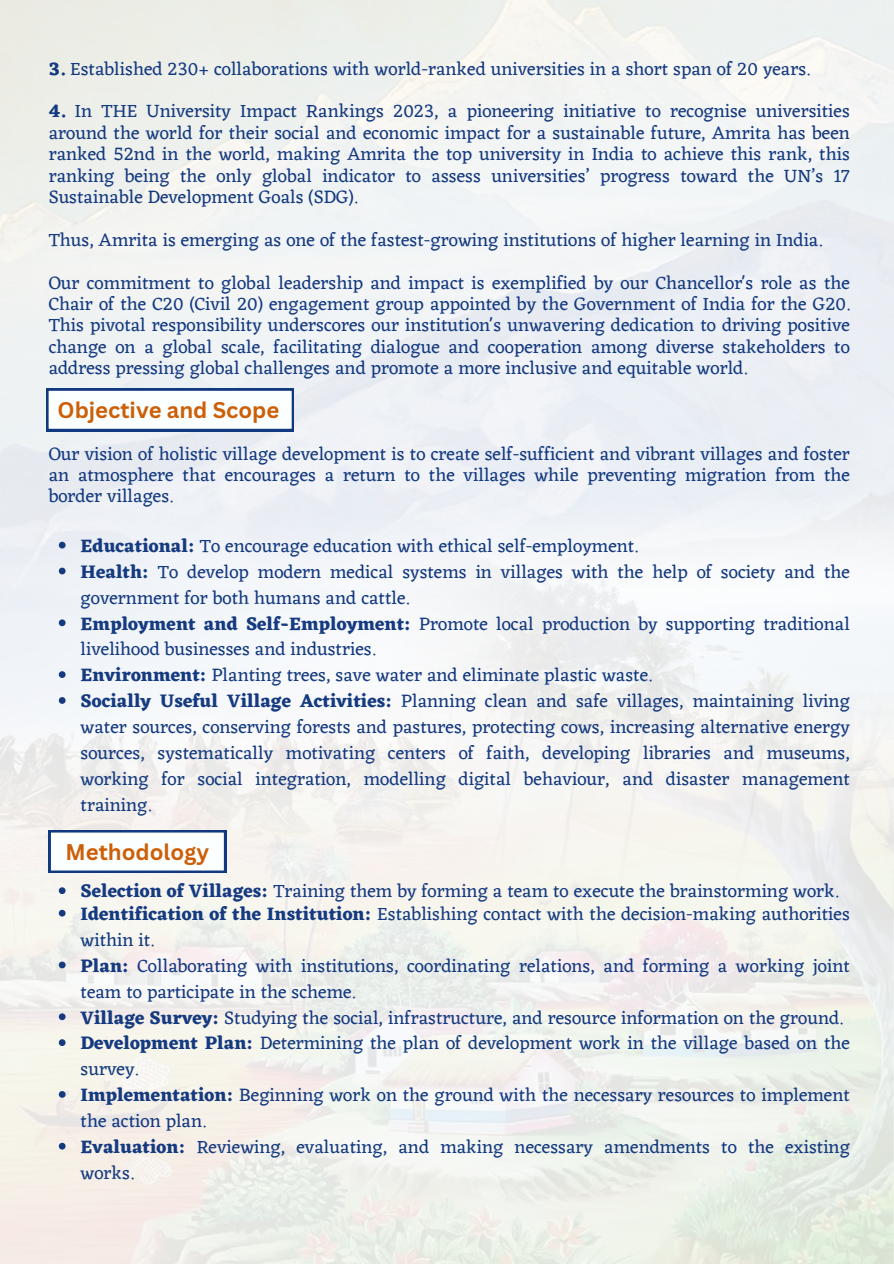
<style>
.page{position:relative;width:894px;height:1264px;background:#fff}
.page>*{position:absolute;margin:0;border:0;box-sizing:border-box;transform-origin:0 0}
.t1{font:700 22.05px "Canva Sans";color:#cc5f07}
.t2{font:18.75px/25.8px "Eczar";color:#153a80;text-align:justify}
.t3{font:700 18.75px "Eczar";color:#cc5f07}
.s1{font-weight:700}
.s2{font-weight:700;color:#cc5f07}
</style>
<div class="page">
<div style="left:0;top:0;width:893px;height:1263px;background:linear-gradient(to right,#f2f1f0,#eff2f1)"></div>
<svg style="left:59px;top:541px;width:7px;height:7px"></svg>
<svg style="left:59px;top:567px;width:7px;height:7px"></svg>
<svg style="left:59px;top:619px;width:7px;height:7px"></svg>
<svg style="left:59px;top:671px;width:7px;height:7px"></svg>
<svg style="left:59px;top:697px;width:7px;height:6px"></svg>
<svg style="left:59px;top:887px;width:7px;height:7px"></svg>
<svg style="left:59px;top:909px;width:7px;height:7px"></svg>
<svg style="left:59px;top:961px;width:7px;height:7px"></svg>
<svg style="left:59px;top:1013px;width:7px;height:7px"></svg>
<svg style="left:59px;top:1039px;width:7px;height:6px"></svg>
<svg style="left:59px;top:1090px;width:7px;height:7px"></svg>
<svg style="left:59px;top:1142px;width:7px;height:7px"></svg>
<svg style="left:46px;top:388px;width:248px;height:43px"></svg>
<svg style="left:49px;top:830px;width:177px;height:42px"></svg>
<p class="t2" style="left:49px;top:55px;width:762px"><span class="s1">3.</span> Established 230+ collaborations with world-ranked universities in a short span of 20 years.</p>
<p class="t2" style="left:49px;top:100px;width:802px;line-height:21.3px"><span class="s1">4.</span> In THE University Impact Rankings 2023, a pioneering initiative to recognise universities around the world for their social and economic impact for a sustainable future, Amrita has been ranked 52nd in the world, making Amrita the top university in India to achieve this rank, this ranking being the only global indicator to assess universities’ progress toward the UN’s 17<br>Sustainable Development Goals (SDG).</p>
<p class="t2" style="left:49px;top:226px;width:774px">Thus, Amrita is emerging as one of the fastest-growing institutions of higher learning in India.</p>
<p class="t2" style="left:49px;top:271px;width:802px;line-height:21.3px">Our commitment to global leadership and impact is exemplified by our Chancellor's role as the Chair of the C20 (Civil 20) engagement group appointed by the Government of India for the G20.<br>This pivotal responsibility underscores our institution's unwavering dedication to driving positive change on a global scale, facilitating dialogue and cooperation among diverse stakeholders to address pressing global challenges and promote a more inclusive and equitable world.</p>
<p class="t3" style="left:49px;top:399px;width:177px">Objective and Scope</p>
<p class="t2" style="left:49px;top:442px;width:802px;line-height:21.3px">Our vision of holistic village development is to create self-sufficient and vibrant villages and foster an atmosphere that encourages a return to the villages while preventing migration from the border villages.</p>
<p class="t2" style="left:81px;top:532px;width:770px;text-align:left"><span class="s1">Educational:</span> To encourage education with ethical self-employment.<br><span class="s1">Health:</span> To develop modern medical systems in villages with the help of society and the government for both humans and cattle.<br><span class="s1">Employment and Self-Employment:</span> Promote local production by supporting traditional livelihood businesses and industries.<br><span class="s1">Environment:</span> Planting trees, save water and eliminate plastic waste.<br><span class="s1">Socially Useful Village Activities:</span> Planning clean and safe villages, maintaining living water sources, conserving forests and pastures, protecting cows, increasing alternative energy sources, systematically motivating centers of faith, developing libraries and museums, working for social integration, modelling digital behaviour, and disaster management training.</p>
<p class="t2" style="left:81px;top:833px;width:759px;line-height:38.2px;text-indent:-32px"><span class="s2">Methodology<br></span><span class="s1">Selection of Villages:</span> Training them by forming a team to execute the brainstorming work.</p>
<p class="t2" style="left:81px;top:900px;width:770px;text-align:left"><span class="s1">Identification of the Institution:</span> Establishing contact with the decision-making authorities within it.<br><span class="s1">Plan:</span> Collaborating with institutions, coordinating relations, and forming a working joint team to participate in the scheme.<br><span class="s1">Village Survey:</span> Studying the social, infrastructure, and resource information on the ground.<br><span class="s1">Development Plan:</span> Determining the plan of development work in the village based on the survey.<br><span class="s1">Implementation:</span> Beginning work on the ground with the necessary resources to implement the action plan.<br><span class="s1">Evaluation:</span> Reviewing, evaluating, and making necessary amendments to the existing works.</p>
<p class="t1" style="left:57px;top:394px;width:223px">Objective and Scope</p>
<p class="t1" style="left:65px;top:836px;width:145px">Methodology</p>
</div>
